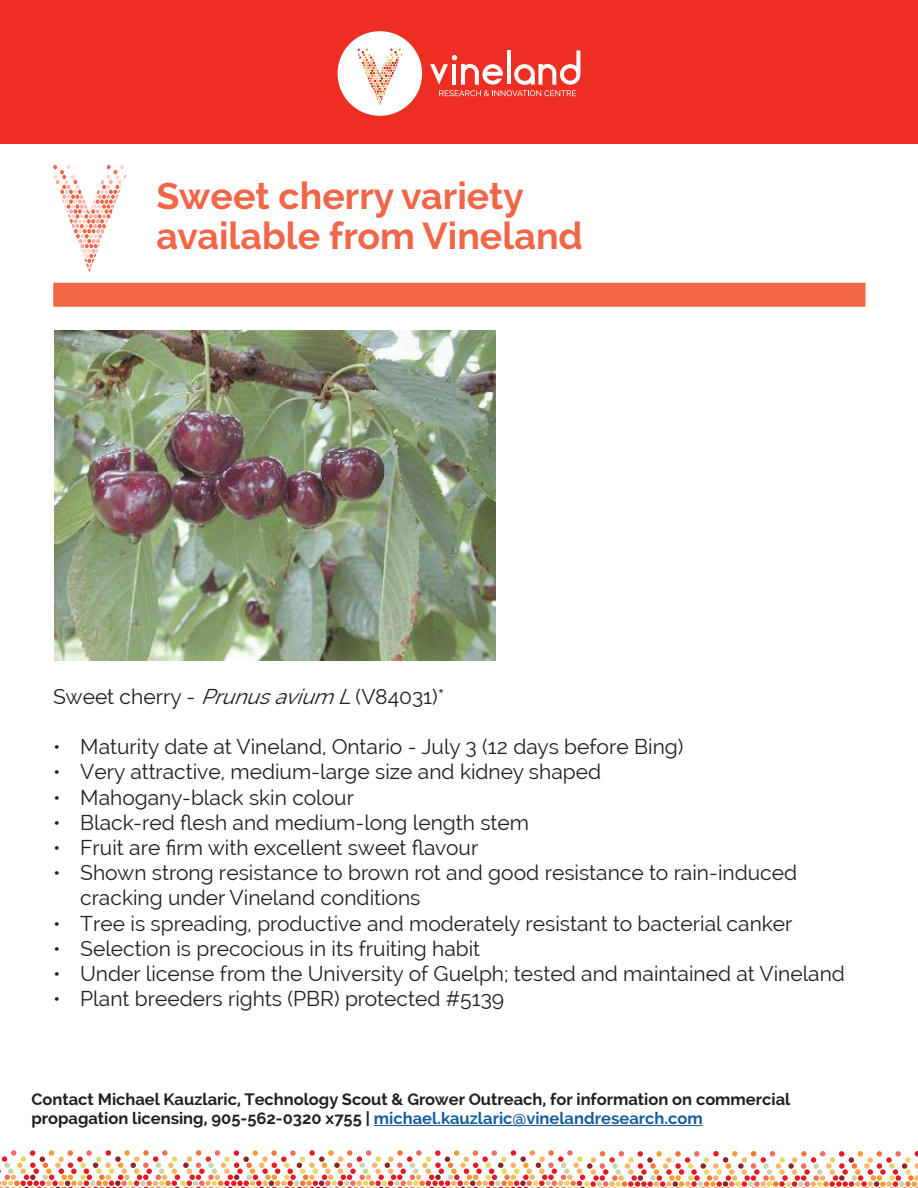
<style>
.page{position:relative;width:918px;height:1188px;background:#fff}
.page>*{position:absolute;margin:0;border:0;box-sizing:border-box;transform-origin:0 0}
.t1{font:700 37.5px/40.5px "Raleway";color:#f26648}
.t2{font:21px/25.2px "Raleway";color:#231f20}
.t3{font:700 16.5px/19.8px "Raleway";color:#231f20}
.s1{font-style:italic}
.s2{color:#175d9e}
</style>
<div class="page">
<div style="left:0;top:0;width:918px;height:144px;background:#ee2e22"></div>
<svg style="left:430px;top:50px;width:150px;height:46px"></svg>
<div style="left:338px;top:31px;width:84px;height:85px;background:#fff;border-radius:50%"></div>
<svg style="left:357px;top:48px;width:45px;height:57px"></svg>
<svg style="left:0;top:1150px;width:918px;height:38px"></svg>
<div style="left:53px;top:283px;width:813px;height:24px;background:#f26648;border:2px solid #f26648"></div>
<svg style="left:53px;top:165px;width:73px;height:107px"></svg>
<img style="left:54px;top:330px;width:441px;height:331px">
<hr style="left:374px;top:1125px;width:329px;height:1px;background:#175d9e">
<h1 class="t1" style="left:157px;top:176px;width:428px">Sweet cherry variety available from Vineland</h1>
<p class="t2" style="left:53px;top:684px;width:393px">Sweet cherry - <span class="s1">Prunusavium L</span>(V84031)*</p>
<p class="t2" style="left:53px;top:734px;width:632px">• Maturity date at Vineland, Ontario - July 3 (12 days before Bing)</p>
<p class="t2" style="left:53px;top:759px;width:549px">• Very attractive, medium-large size and kidney shaped</p>
<p class="t2" style="left:53px;top:784px;width:302px">• Mahogany-black skin colour</p>
<p class="t2" style="left:53px;top:810px;width:477px">• Black-red flesh and medium-long length stem</p>
<p class="t2" style="left:53px;top:835px;width:427px">• Fruit are firm with excellent sweet flavour</p>
<p class="t2" style="left:80px;top:860px;width:718px;text-indent:-27px">• Shown strong resistance to brown rot and good resistance to rain-induced cracking under Vineland conditions</p>
<p class="t2" style="left:53px;top:910px;width:741px">• Tree is spreading, productive and moderately resistant to bacterial canker</p>
<p class="t2" style="left:53px;top:936px;width:429px">• Selection is precocious in its fruiting habit</p>
<p class="t2" style="left:53px;top:961px;width:793px">• Under license from the University of Guelph; tested and maintained at Vineland</p>
<p class="t2" style="left:53px;top:986px;width:453px">• Plant breeders rights (PBR) protected #5139</p>
<p class="t3" style="left:32px;top:1089px;width:761px">Contact Michael Kauzlaric, Technology Scout &amp; Grower Outreach, for information on commercial propagation licensing, 905-562-0320 x755 | <span class="s2">michael.kauzlaric@vinelandresearch.com</span></p>
</div>
